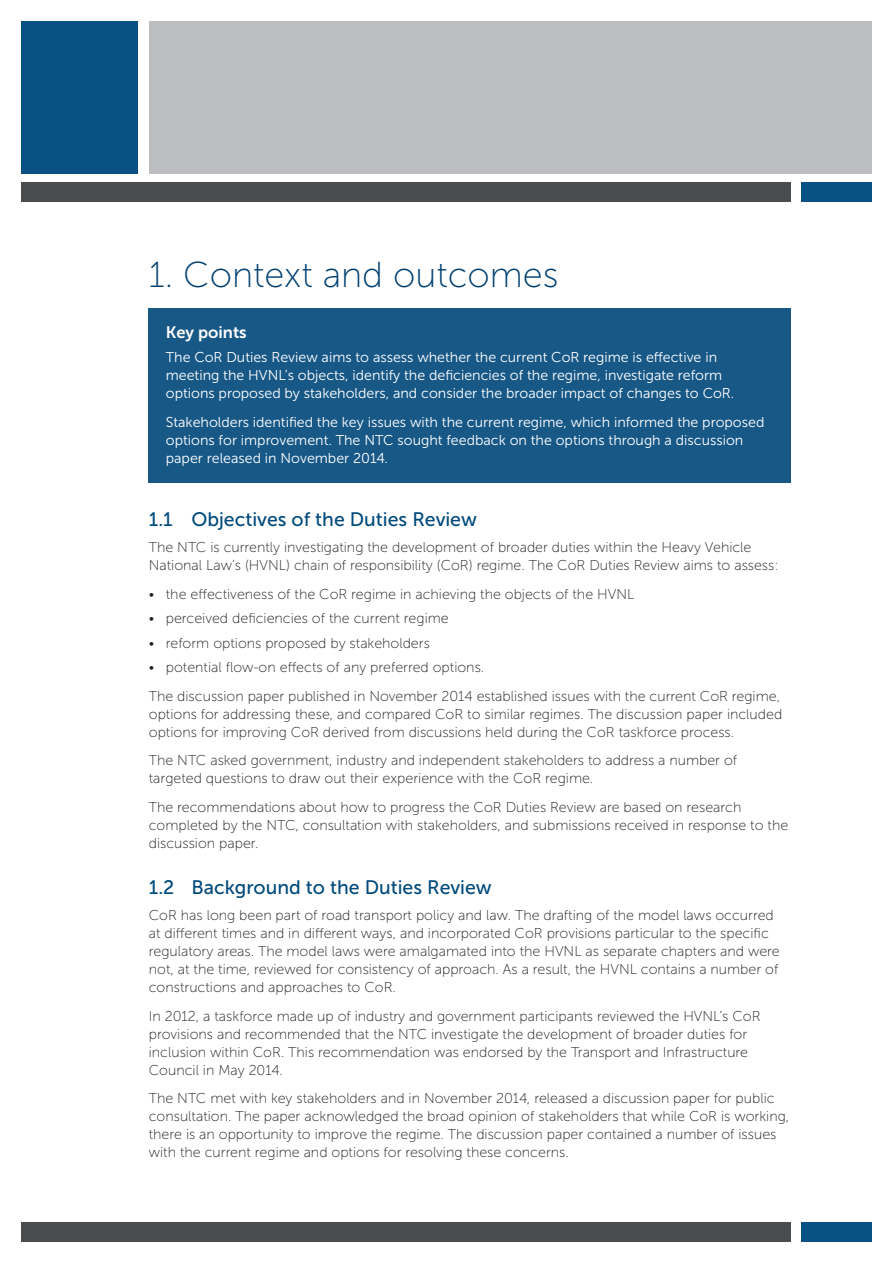
<style>
.page{position:relative;width:893px;height:1263px;background:#fff}
.page>*{position:absolute;margin:0;border:0;box-sizing:border-box;transform-origin:0 0}
.t1{font:36px "Museo Sans 100";color:#004071}
.t2{font:19.5px "Museo Sans 500";color:#004a7b}
.t3{font:16.5px "Museo Sans 700";color:#fff}
.t4{font:14.25px/18px "Museo Sans 100";color:#231f20}
.t5{font:14.25px/18px "Museo Sans 300";color:#fff}
</style>
<div class="page">
<div style="left:149px;top:308px;width:642px;height:175px;background:#175887"></div>
<div style="left:801px;top:1222px;width:71px;height:20px;background:#085182"></div>
<div style="left:801px;top:183px;width:71px;height:19px;background:#085182"></div>
<div style="left:21px;top:1222px;width:770px;height:20px;background:#4b4c4d"></div>
<div style="left:21px;top:183px;width:770px;height:19px;background:#4b4c4d"></div>
<div style="left:149px;top:21px;width:723px;height:152px;background:#bcbdc0"></div>
<div style="left:21px;top:21px;width:117px;height:152px;background:#085182"></div>
<h1 class="t1" style="left:149px;top:256px;width:411px">1. Context and outcomes</h1>
<p class="t3" style="left:166px;top:323px;width:82px">Key points</p>
<p class="t5" style="left:166px;top:348px;width:570px">The CoR Duties Review aims to assess whether the current CoR regime is effective in meeting the HVNL’s objects, identify the deficiencies of the regime, investigate reform options proposed by stakeholders, and consider the broader impact of changes to CoR.</p>
<p class="t5" style="left:166px;top:413px;width:600px">Stakeholders identified the key issues with the current regime, which informed the proposed options for improvement. The NTC sought feedback on the options through a discussion paper released in November 2014.</p>
<h2 class="t2" style="left:149px;top:508px;width:330px">1.1 Objectives of the Duties Review</h2>
<p class="t4" style="left:149px;top:538px;width:631px">The NTC is currently investigating the development of broader duties within the Heavy Vehicle<br>National Law’s (HVNL) chain of responsibility (CoR) regime. The CoR Duties Review aims to assess:</p>
<p class="t4" style="left:149px;top:585px;width:487px">• the effectiveness of the CoR regime in achieving the objects of the HVNL</p>
<p class="t4" style="left:149px;top:609px;width:301px">• perceived deficiencies of the current regime</p>
<p class="t4" style="left:149px;top:634px;width:283px">• reform options proposed by stakeholders</p>
<p class="t4" style="left:149px;top:653px;width:633px;line-height:28.7px">• potential flow-on effects of any preferred options.<br>The discussion paper published in November 2014 established issues with the current CoR regime,</p>
<p class="t4" style="left:149px;top:705px;width:635px">options for addressing these, and compared CoR to similar regimes. The discussion paper included options for improving CoR derived from discussions held during the CoR taskforce process.</p>
<p class="t4" style="left:149px;top:751px;width:590px">The NTC asked government, industry and independent stakeholders to address a number of targeted questions to draw out their experience with the CoR regime.</p>
<p class="t4" style="left:149px;top:798px;width:641px">The recommendations about how to progress the CoR Duties Review are based on research completed by the NTC, consultation with stakeholders, and submissions received in response to the discussion paper.</p>
<h2 class="t2" style="left:149px;top:876px;width:345px">1.2 Background to the Duties Review</h2>
<p class="t4" style="left:149px;top:906px;width:632px">CoR has long been part of road transport policy and law. The drafting of the model laws occurred at different times and in different ways, and incorporated CoR provisions particular to the specific regulatory areas. The model laws were amalgamated into the HVNL as separate chapters and were not, at the time, reviewed for consistency of approach. As a result, the HVNL contains a number of constructions and approaches to CoR.</p>
<p class="t4" style="left:149px;top:1007px;width:613px">In 2012, a taskforce made up of industry and government participants reviewed the HVNL’s CoR provisions and recommended that the NTC investigate the development of broader duties for inclusion within CoR. This recommendation was endorsed by the Transport and Infrastructure Council in May 2014.</p>
<p class="t4" style="left:149px;top:1090px;width:642px">The NTC met with key stakeholders and in November 2014, released a discussion paper for public consultation. The paper acknowledged the broad opinion of stakeholders that while CoR is working, there is an opportunity to improve the regime. The discussion paper contained a number of issues with the current regime and options for resolving these concerns.</p>
</div>
